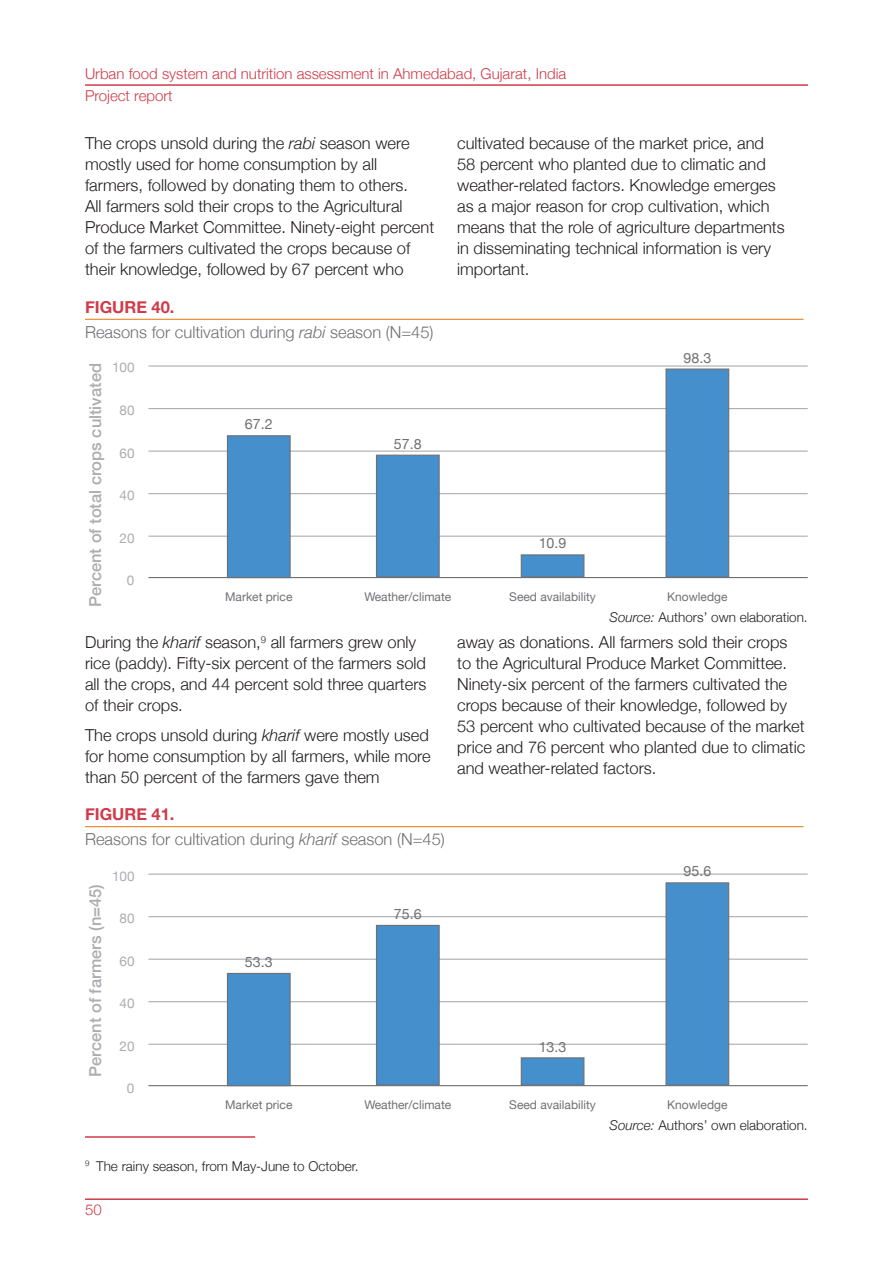
<style>
.page{position:relative;width:893px;height:1263px;background:#fff}
.page>*{position:absolute;margin:0;border:0;box-sizing:border-box;transform-origin:0 0}
.testo{font:300 16.5px/21px "Helvetica Neue";color:#231f20}
.testo_della_figura{font:300 16.5px "Helvetica Neue";color:#6f7073}
.asse_y{font:500 16.5px "Helvetica Neue";color:#acadb1}
.TITOLO_DELLA_FIGURA{font:700 16.5px "Helvetica Neue";color:#cf3b49}
.t1{font:300 15px/22.2px "Helvetica Neue";color:#cf3b49}
.testo-2{font:14.25px "Helvetica Neue";color:#6f7073}
.Source{font:300 13.5px "Helvetica Neue";color:#231f20}
.NOTA_PIè_DI_PAGINA{font:300 13.5px "Helvetica Neue";color:#231f20}
.numeri_asse_y{font:13.5px "Helvetica Neue";color:#acadb1}
.legenda_2{font:12px "Helvetica Neue";color:#6f7073}
.s1{font-style:italic}
</style>
<div class="page">
<hr style="left:85px;top:84px;width:723px;height:2px;background:#cf3b49">
<hr style="left:85px;top:1198px;width:723px;height:2px;background:#cf3b49">
<hr style="left:85px;top:319px;width:718px;height:1px;background:#ec8322">
<hr style="left:85px;top:1136px;width:170px;height:2px;background:#cf3b49">
<hr style="left:85px;top:826px;width:718px;height:1px;background:#ec8322">
<hr style="left:148px;top:1044px;width:660px;height:1px;background:#acadb1">
<hr style="left:148px;top:536px;width:660px;height:1px;background:#acadb1">
<hr style="left:148px;top:1001px;width:660px;height:1px;background:#acadb1">
<hr style="left:148px;top:493px;width:660px;height:1px;background:#acadb1">
<hr style="left:148px;top:959px;width:660px;height:1px;background:#acadb1">
<hr style="left:148px;top:451px;width:660px;height:1px;background:#acadb1">
<hr style="left:148px;top:916px;width:660px;height:1px;background:#acadb1">
<hr style="left:148px;top:408px;width:660px;height:1px;background:#acadb1">
<hr style="left:148px;top:873px;width:660px;height:2px;background:#acadb1">
<hr style="left:148px;top:365px;width:660px;height:2px;background:#acadb1">
<hr style="left:148px;top:1085px;width:660px;height:1px;background:#6f7073">
<hr style="left:148px;top:577px;width:660px;height:1px;background:#6f7073">
<div style="left:227px;top:973px;width:64px;height:113px;background:#458fcc;border:1px solid #6f7073"></div>
<div style="left:227px;top:435px;width:64px;height:143px;background:#458fcc;border:1px solid #6f7073"></div>
<div style="left:376px;top:925px;width:64px;height:160px;background:#458fcc;border:1px solid #6f7073"></div>
<div style="left:376px;top:455px;width:64px;height:122px;background:#458fcc;border:1px solid #6f7073"></div>
<div style="left:521px;top:1057px;width:63px;height:28px;background:#458fcc;border:1px solid #6f7073"></div>
<div style="left:521px;top:554px;width:63px;height:23px;background:#458fcc;border:1px solid #6f7073"></div>
<div style="left:665px;top:882px;width:64px;height:203px;background:#458fcc;border:1px solid #6f7073"></div>
<div style="left:665px;top:368px;width:64px;height:209px;background:#458fcc;border:1px solid #6f7073"></div>
<p class="t1" style="left:85px;top:61px;width:483px">Urban food system and nutrition assessment in Ahmedabad, Gujarat, India<br>Project report</p>
<p class="testo" style="left:85px;top:132px;width:351px">The crops unsold during the <span class="s1">rabi</span> season were mostly used for home consumption by all farmers, followed by donating them to others.<br>All farmers sold their crops to the Agricultural Produce Market Committee. Ninety-eight percent of the farmers cultivated the crops because of their knowledge, followed by 67 percent who</p>
<p class="testo" style="left:457px;top:132px;width:329px">cultivated because of the market price, and 58 percent who planted due to climatic and weather-related factors. Knowledge emerges as a major reason for crop cultivation, which means that the role of agriculture departments in disseminating technical information is very important.</p>
<p class="TITOLO_DELLA_FIGURA" style="left:85px;top:294px;width:91px">FIGURE 40.</p>
<p class="testo_della_figura" style="left:85px;top:319px;width:350px">Reasons for cultivation during <span class="s1">rabi</span> season (N=45)</p>
<p class="asse_y" style="left:82px;top:607px;width:245px;rotate:-90deg">Percent of total crops cultivated</p>
<p class="numeri_asse_y" style="left:112px;top:358px;width:24px">100</p>
<p class="numeri_asse_y" style="left:120px;top:400px;width:17px">80</p>
<p class="numeri_asse_y" style="left:120px;top:443px;width:17px">60</p>
<p class="numeri_asse_y" style="left:120px;top:485px;width:17px">40</p>
<p class="numeri_asse_y" style="left:120px;top:528px;width:17px">20</p>
<p class="numeri_asse_y" style="left:127px;top:571px;width:9px">0</p>
<p class="testo-2" style="left:245px;top:414px;width:29px">67.2</p>
<p class="legenda_2" style="left:225px;top:588px;width:69px">Market price</p>
<p class="testo-2" style="left:394px;top:433px;width:29px">57.8</p>
<p class="legenda_2" style="left:364px;top:588px;width:88px">Weather/climate</p>
<p class="testo-2" style="left:683px;top:347px;width:29px">98.3</p>
<p class="testo-2" style="left:539px;top:533px;width:29px">10.9</p>
<p class="legenda_2" style="left:509px;top:588px;width:88px">Seed availability</p>
<p class="legenda_2" style="left:667px;top:588px;width:62px">Knowledge</p>
<p class="Source" style="left:610px;top:606px;width:200px"><span class="s1">Source:</span> Authors’ own elaboration.</p>
<p class="testo" style="left:85px;top:630px;width:343px">During the <span class="s1">kharif</span> season,<sup>9</sup> all farmers grew only rice (paddy). Fifty-six percent of the farmers sold all the crops, and 44 percent sold three quarters of their crops.</p>
<p class="testo" style="left:85px;top:723px;width:347px;text-align:justify">The crops unsold during <span class="s1">kharif</span> were mostly used for home consumption by all farmers, while more than 50 percent of the farmers gave them</p>
<p class="TITOLO_DELLA_FIGURA" style="left:85px;top:801px;width:91px">FIGURE 41.</p>
<p class="testo_della_figura" style="left:85px;top:826px;width:361px">Reasons for cultivation during <span class="s1">kharif</span> season (N=45)</p>
<p class="asse_y" style="left:82px;top:1077px;width:194px;rotate:-90deg">Percent of farmers (n=45)</p>
<p class="numeri_asse_y" style="left:112px;top:866px;width:24px">100</p>
<p class="testo-2" style="left:394px;top:903px;width:29px">75.6</p>
<p class="numeri_asse_y" style="left:120px;top:908px;width:17px">80</p>
<p class="numeri_asse_y" style="left:120px;top:951px;width:17px">60</p>
<p class="testo-2" style="left:245px;top:951px;width:29px">53.3</p>
<p class="numeri_asse_y" style="left:120px;top:993px;width:17px">40</p>
<p class="numeri_asse_y" style="left:120px;top:1036px;width:17px">20</p>
<p class="numeri_asse_y" style="left:127px;top:1079px;width:9px">0</p>
<p class="testo" style="left:457px;top:630px;width:350px">away as donations. All farmers sold their crops to the Agricultural Produce Market Committee.<br>Ninety-six percent of the farmers cultivated the crops because of their knowledge, followed by 53 percent who cultivated because of the market price and 76 percent who planted due to climatic and weather-related factors.</p>
<p class="testo-2" style="left:539px;top:1036px;width:29px">13.3</p>
<p class="testo-2" style="left:683px;top:861px;width:29px">95.6</p>
<p class="legenda_2" style="left:225px;top:1096px;width:69px">Market price</p>
<p class="legenda_2" style="left:364px;top:1096px;width:88px">Weather/climate</p>
<p class="NOTA_PIè_DI_PAGINA" style="left:85px;top:1155px;width:275px"><sup>9</sup> The rainy season, from May-June to October.</p>
<p class="t1" style="left:85px;top:1197px;width:18px">50</p>
<p class="legenda_2" style="left:509px;top:1096px;width:88px">Seed availability</p>
<p class="legenda_2" style="left:667px;top:1096px;width:62px">Knowledge</p>
<p class="Source" style="left:610px;top:1114px;width:200px"><span class="s1">Source:</span> Authors’ own elaboration.</p>
</div>
